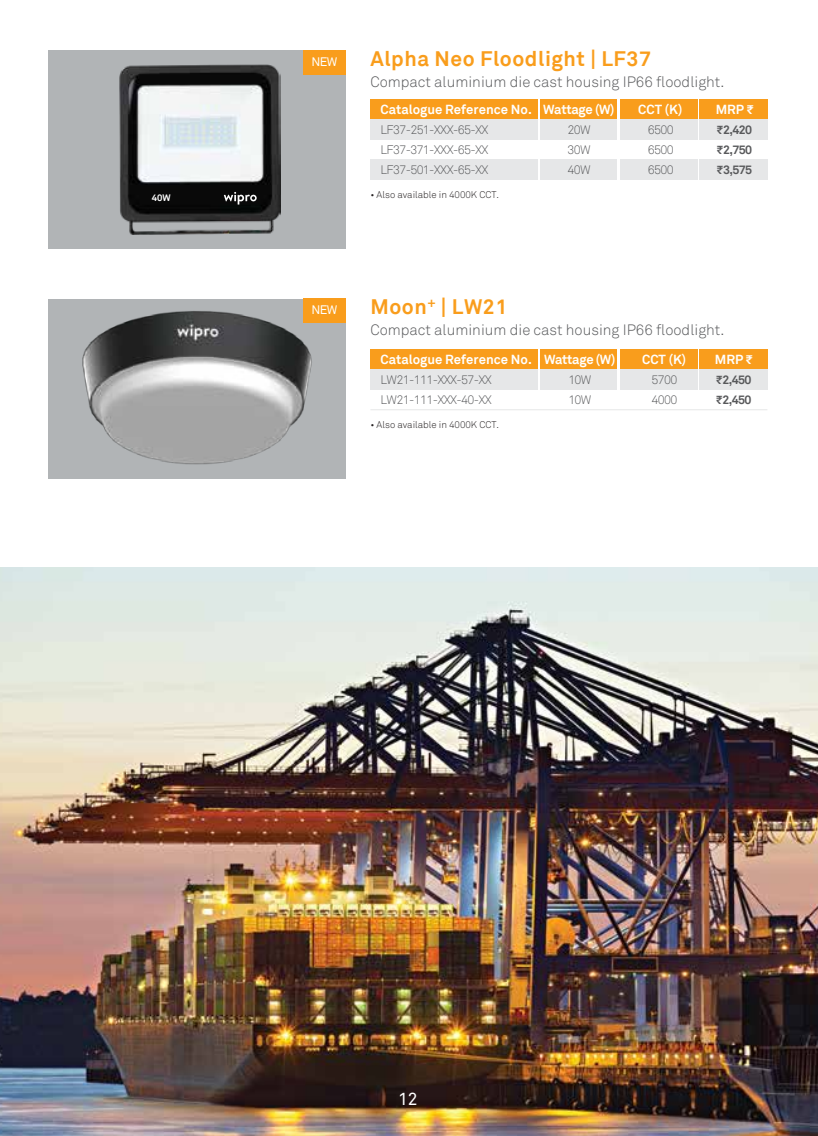
<style>
.page{position:relative;width:818px;height:1136px;background:#fff}
.page>*{position:absolute;margin:0;border:0;box-sizing:border-box;transform-origin:0 0}
.t1{font:700 21px "Akkurat";letter-spacing:.025em;color:#f99d1c}
.t2{font:17.5px "Akkurat";color:#fff}
.t3{font:300 14.88px "Akkurat";color:#58595b}
.t4{font:700 13.12px "Akkurat";color:#fff}
.t5{font:300 12.25px "Akkurat";letter-spacing:-.055em;color:#58595b}
.t6{font:700 12.25px "Akkurat";letter-spacing:-.055em;color:#58595b}
.t7{font:12.25px "Akkurat";letter-spacing:-.055em;color:#fff}
.t8{font:300 9.62px "Akkurat";color:#231f20}
.t9{font:700 9.45px "Akkurat";color:#fff}
.s1{font-family:"ITF Rupee";font-weight:400}
</style>
<div class="page">
<hr style="left:370px;top:409px;width:397px;height:1px;background:#e6e7e8">
<div style="left:48px;top:299px;width:297px;height:179px;background:#b1b4b6"></div>
<img style="left:82px;top:311px;width:230px;height:154px">
<div style="left:303px;top:299px;width:42px;height:24px;background:#f99d1c"></div>
<img style="left:0;top:568px;width:817px;height:568px">
<div style="left:48px;top:51px;width:297px;height:198px;background:#b1b4b6"></div>
<img style="left:120px;top:64px;width:161px;height:171px">
<div style="left:303px;top:51px;width:42px;height:24px;background:#f99d1c"></div>
<svg style="left:224px;top:192px;width:32px;height:13px"></svg>
<div style="left:370px;top:99px;width:167px;height:20px;background:#f99d1c"></div>
<div style="left:370px;top:119px;width:167px;height:20px;background:#e6e7e8"></div>
<div style="left:699px;top:99px;width:68px;height:20px;background:#f99d1c"></div>
<div style="left:699px;top:119px;width:68px;height:20px;background:#e6e7e8"></div>
<div style="left:619px;top:99px;width:78px;height:20px;background:#f99d1c"></div>
<div style="left:619px;top:119px;width:78px;height:20px;background:#e6e7e8"></div>
<div style="left:540px;top:99px;width:77px;height:20px;background:#f99d1c"></div>
<div style="left:540px;top:119px;width:77px;height:20px;background:#e6e7e8"></div>
<div style="left:370px;top:160px;width:167px;height:20px;background:#e6e7e8"></div>
<div style="left:699px;top:160px;width:68px;height:20px;background:#e6e7e8"></div>
<div style="left:619px;top:160px;width:78px;height:20px;background:#e6e7e8"></div>
<div style="left:540px;top:160px;width:77px;height:20px;background:#e6e7e8"></div>
<div style="left:370px;top:349px;width:167px;height:20px;background:#f99d1c"></div>
<div style="left:370px;top:369px;width:167px;height:21px;background:#e6e7e8"></div>
<div style="left:699px;top:349px;width:68px;height:20px;background:#f99d1c"></div>
<div style="left:699px;top:369px;width:68px;height:21px;background:#e6e7e8"></div>
<div style="left:619px;top:349px;width:78px;height:20px;background:#f99d1c"></div>
<div style="left:619px;top:369px;width:78px;height:21px;background:#e6e7e8"></div>
<div style="left:540px;top:349px;width:77px;height:20px;background:#f99d1c"></div>
<div style="left:540px;top:369px;width:77px;height:21px;background:#e6e7e8"></div>
<p class="t9" style="left:152px;top:192px;width:20px">40W</p>
<p class="t7" style="left:311px;top:55px;width:27px">NEW</p>
<h1 class="t1" style="left:370px;top:45px;width:282px">Alpha Neo Floodlight | LF37</h1>
<p class="t3" style="left:370px;top:73px;width:355px">Compact aluminium die cast housing IP66 floodlight.</p>
<p class="t4" style="left:380px;top:101px;width:235px">Catalogue Reference No. Wattage (W)</p>
<p class="t4" style="left:638px;top:101px;width:46px">CCT (K)</p>
<p class="t4" style="left:715px;top:101px;width:39px">MRP <span class="s1">K</span></p>
<p class="t5" style="left:380px;top:123px;width:109px">LF37-251-XXX-65-XX</p>
<p class="t5" style="left:567px;top:123px;width:25px">20W</p>
<p class="t5" style="left:647px;top:123px;width:27px">6500</p>
<p class="t6" style="left:716px;top:122px;width:37px"><span class="s1">K</span>2,420</p>
<p class="t5" style="left:380px;top:143px;width:109px">LF37-371-XXX-65-XX</p>
<p class="t5" style="left:567px;top:143px;width:25px">30W</p>
<p class="t5" style="left:647px;top:143px;width:27px">6500</p>
<p class="t6" style="left:716px;top:142px;width:37px"><span class="s1">K</span>2,750</p>
<p class="t5" style="left:380px;top:163px;width:109px">LF37-501-XXX-65-XX</p>
<p class="t5" style="left:567px;top:163px;width:25px">40W</p>
<p class="t5" style="left:647px;top:163px;width:27px">6500</p>
<p class="t6" style="left:716px;top:162px;width:37px"><span class="s1">K</span>3,575</p>
<p class="t8" style="left:370px;top:189px;width:130px">• Also available in 4000K CCT.</p>
<p class="t7" style="left:311px;top:303px;width:27px">NEW</p>
<h1 class="t1" style="left:370px;top:293px;width:138px">Moon<sup>+</sup> | LW21</h1>
<p class="t3" style="left:370px;top:321px;width:355px">Compact aluminium die cast housing IP66 floodlight.</p>
<p class="t4" style="left:380px;top:351px;width:236px">Catalogue Reference No. Wattage (W)</p>
<p class="t4" style="left:642px;top:351px;width:46px">CCT (K)</p>
<p class="t4" style="left:714px;top:351px;width:39px">MRP <span class="s1">K</span></p>
<p class="t5" style="left:380px;top:373px;width:113px">LW21-111-XXX-57-XX</p>
<p class="t5" style="left:568px;top:373px;width:25px">10W</p>
<p class="t5" style="left:651px;top:373px;width:27px">5700</p>
<p class="t6" style="left:715px;top:372px;width:37px"><span class="s1">K</span>2,450</p>
<p class="t5" style="left:380px;top:393px;width:113px">LW21-111-XXX-40-XX</p>
<p class="t5" style="left:568px;top:393px;width:25px">10W</p>
<p class="t5" style="left:651px;top:393px;width:27px">4000</p>
<p class="t6" style="left:715px;top:392px;width:37px"><span class="s1">K</span>2,450</p>
<p class="t8" style="left:370px;top:419px;width:130px">• Also available in 4000K CCT.</p>
<h2 class="t2" style="left:398px;top:1089px;width:21px">12</h2>
</div>
